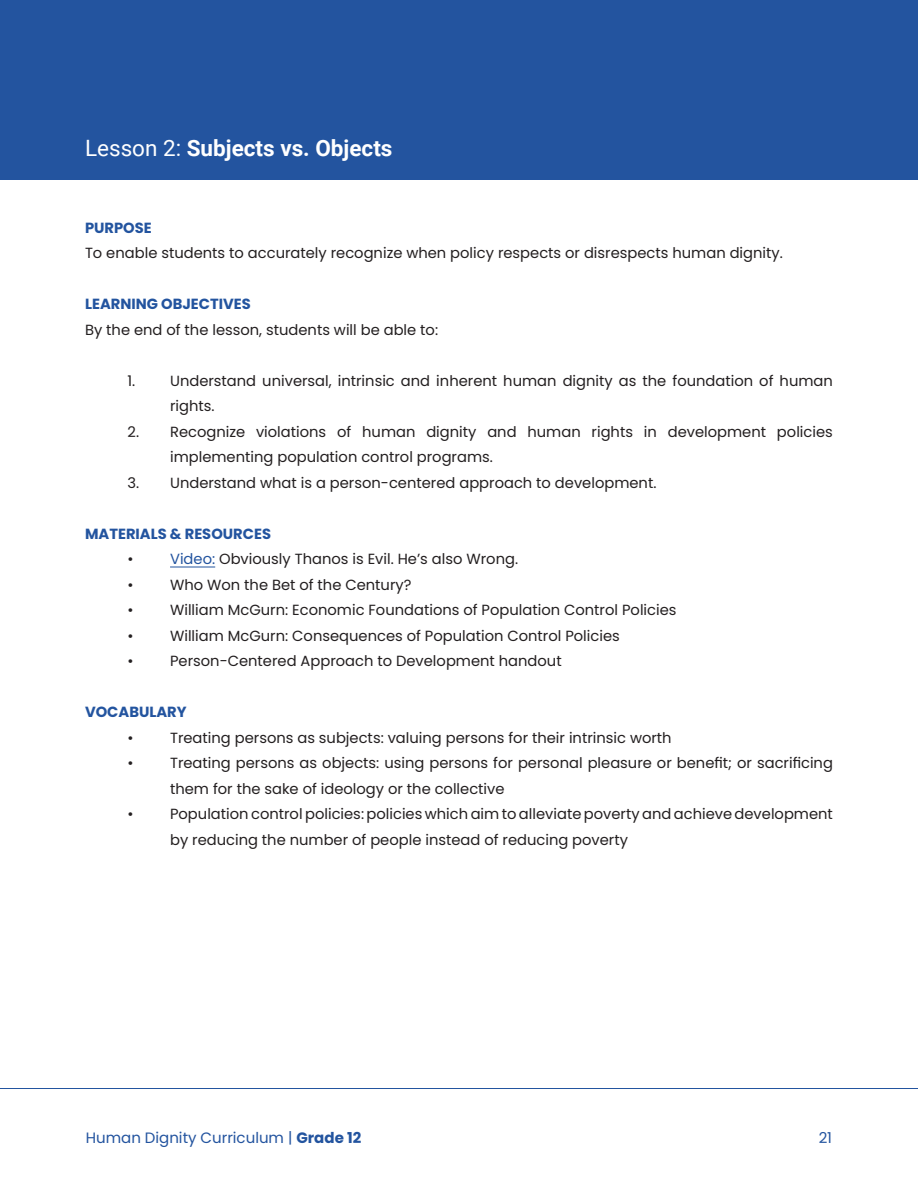
<style>
.page{position:relative;width:918px;height:1188px;background:#fff}
.page>*{position:absolute;margin:0;border:0;box-sizing:border-box;transform-origin:0 0}
.chapters{font:700 22.5px "Roboto";color:#fff}
.t1{font:15px "Poppins";color:#23549f}
.body{font:14.7px/25.5px "Poppins";color:#231f20}
.subs{font:700 14.7px "Poppins";color:#23549f}
.s1{font-weight:400}
.s2{color:#23549f}
.s3{font-weight:700}
</style>
<div class="page">
<hr style="left:0;top:1088px;width:918px;height:1px;background:#23549f">
<div style="left:0;top:0;width:918px;height:179px;background:#23549f"></div>
<hr style="left:170px;top:567px;width:45px;height:1px;background:#23549f">
<p class="chapters" style="left:85px;top:132px;width:309px"><span class="s1">Lesson 2:</span> Subjects vs. Objects</p>
<p class="subs" style="left:85px;top:219px;width:68px">PURPOSE</p>
<p class="body" style="left:85px;top:240px;width:699px">To enable students to accurately recognize when policy respects or disrespects human dignity.</p>
<p class="subs" style="left:85px;top:295px;width:167px">LEARNING OBJECTIVES</p>
<p class="body" style="left:85px;top:317px;width:355px">By the end of the lesson, students will be able to:</p>
<p class="body" style="left:170px;top:368px;width:664px;text-indent:-43px">1. Understand universal, intrinsic and inherent human dignity as the foundation of human rights.</p>
<p class="body" style="left:170px;top:419px;width:664px;text-indent:-43px">2. Recognize violations of human dignity and human rights in development policies implementing population control programs.</p>
<p class="body" style="left:128px;top:470px;width:530px">3. Understand what is a person-centered approach to development.</p>
<p class="subs" style="left:85px;top:525px;width:188px">MATERIALS &amp; RESOURCES</p>
<p class="body" style="left:128px;top:546px;width:8px">•</p>
<p class="body" style="left:170px;top:546px;width:350px"><span class="s2">Video:</span> Obviously Thanos is Evil. He’s also Wrong.</p>
<p class="body" style="left:128px;top:572px;width:8px">•</p>
<p class="body" style="left:170px;top:572px;width:243px">Who Won the Bet of the Century?</p>
<p class="body" style="left:128px;top:597px;width:8px">•</p>
<p class="body" style="left:170px;top:597px;width:508px">William McGurn: Economic Foundations of Population Control Policies</p>
<p class="body" style="left:128px;top:623px;width:8px">•</p>
<p class="body" style="left:170px;top:623px;width:451px">William McGurn: Consequences of Population Control Policies</p>
<p class="body" style="left:128px;top:648px;width:8px">•</p>
<p class="body" style="left:170px;top:648px;width:393px">Person-Centered Approach to Development handout</p>
<p class="subs" style="left:85px;top:703px;width:103px">VOCABULARY</p>
<p class="body" style="left:128px;top:725px;width:8px">•</p>
<p class="body" style="left:170px;top:725px;width:503px">Treating persons as subjects: valuing persons for their intrinsic worth</p>
<p class="body" style="left:128px;top:750px;width:8px">•</p>
<p class="body" style="left:170px;top:750px;width:664px">Treating persons as objects: using persons for personal pleasure or benefit; or sacrificing them for the sake of ideology or the collective</p>
<p class="body" style="left:128px;top:801px;width:8px">•</p>
<p class="body" style="left:170px;top:801px;width:664px">Population control policies: policies which aim to alleviate poverty and achieve development by reducing the number of people instead of reducing poverty</p>
<p class="t1" style="left:86px;top:1129px;width:277px">Human Dignity Curriculum | <span class="s3">Grade 12</span></p>
<p class="t1" style="left:819px;top:1129px;width:15px">21</p>
</div>
